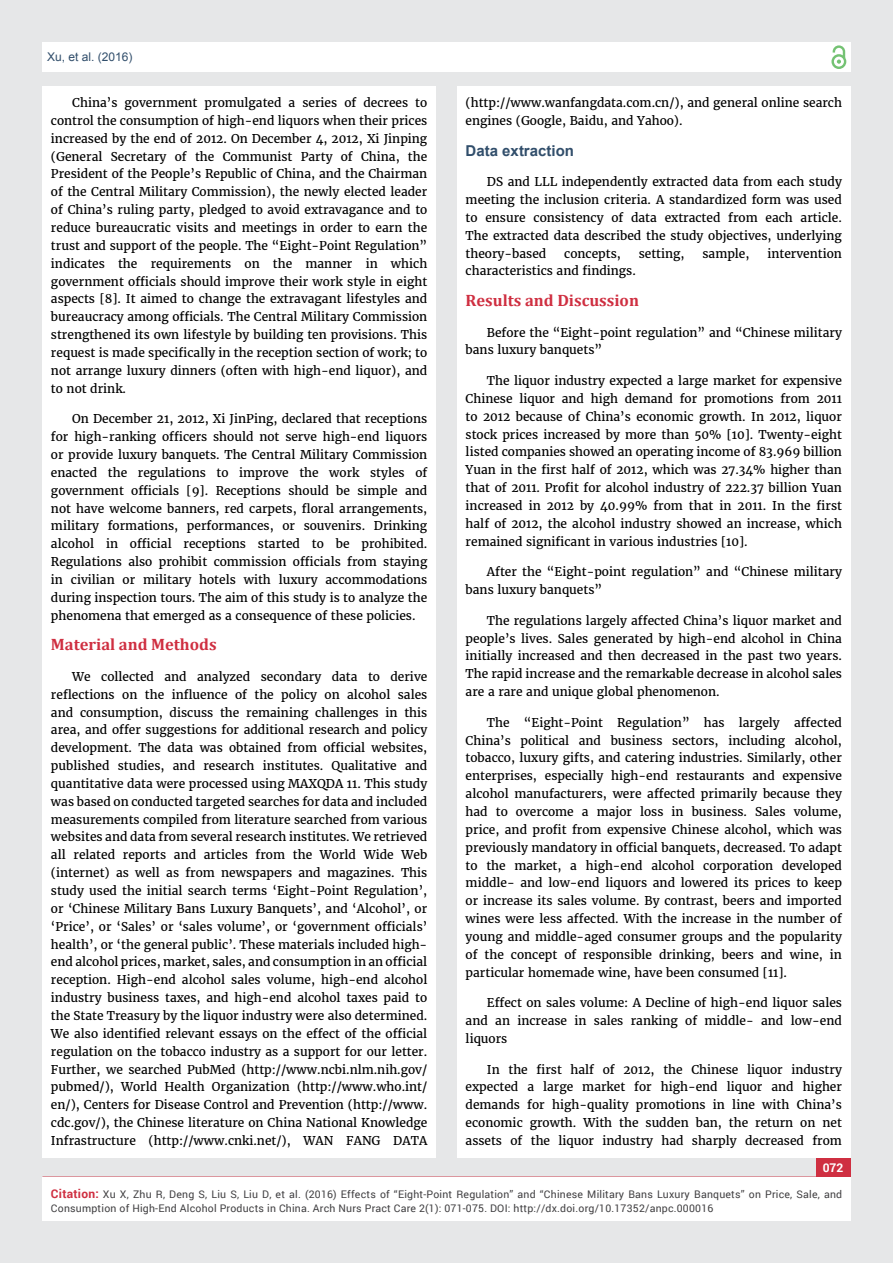
<style>
.page{position:relative;width:893px;height:1263px;background:#e6e7e8}
.page>*{position:absolute;margin:0;border:0;box-sizing:border-box;transform-origin:0 0}
.t1{font:700 16.5px "Cambria";color:#cf2f41}
.t2{font:700 15px "Arial";color:#314e6b}
.t3{font:12px/17.9px "Merriweather";color:#000;text-align:justify}
.t4{font:12px "Arial";color:#314e6b}
.t5{font:700 12px "Roboto";color:#fff}
.t6{font:10.5px/13.5px "Roboto";letter-spacing:.02em;color:#414042}
.s1{font-weight:700;font-size:12px;color:#cf2f41}
</style>
<div class="page">
<div style="left:42px;top:43px;width:808px;height:29px;background:#fff"></div>
<div style="left:831px;top:54px;width:15px;height:15px;border:2px solid #74c273;border-radius:50%"></div>
<svg style="left:831px;top:45px;width:15px;height:19px"></svg>
<div style="left:816px;top:1156px;width:34px;height:40px;background:#cf2f41"></div>
<div style="left:42px;top:1177px;width:809px;height:43px;background:#fff"></div>
<div style="left:42px;top:87px;width:394px;height:1071px;background:#fff"></div>
<div style="left:457px;top:87px;width:393px;height:1071px;background:#fff"></div>
<p class="t4" style="left:47px;top:51px;width:87px">Xu, et al. (2016)</p>
<p class="t3" style="left:51px;top:94px;width:378px;text-indent:21px">China’s government promulgated a series of decrees to control the consumption of high-end liquors when their prices increased by the end of 2012. On December 4, 2012, X i Jinping (General Secretary of the Communist Party of China, the President of the People’s Republic of China, and the Chairman of the Central Military Commission), the newly elected leader of China’s ruling party, pledged to avoid extravagance and to reduce bureaucratic visits and meetings in order to earn the trust and support of the people. The “Eight-Point Regulation” indicates the requirements on the manner in which government officials should improve their work style in eight aspects [8]. It aimed to change the extravagant lifestyles and bureaucracy among officials. The Central Military Commission strengthened its own lifestyle by building ten provisions. This request is made specifically in the reception section of work; to not arrange luxury dinners (often with high-end liquor), and to not drink.</p>
<p class="t3" style="left:51px;top:410px;width:378px;text-indent:21px">On December 21, 2012, Xi JinPing, declared that receptions for high-ranking officers should not serve high-end liquors or provide luxury banquets. The Central Military Commission enacted the regulations to improve the work styles of government officials [9]. Receptions should be simple and not have welcome banners, red carpets, floral arrangements, military formations, performances, or souvenirs. Drinking alcohol in official receptions started to be prohibited.<br>Regulations also prohibit commission officials from staying in civilian or military hotels with luxury accommodations during inspection tours. The aim of this study is to analyze the phenomena that emerged as a consequence of t h ese policies.</p>
<h1 class="t1" style="left:51px;top:635px;width:167px">Material and Methods</h1>
<p class="t3" style="left:51px;top:668px;width:378px;text-indent:21px">W e collected and analyzed secondary data to derive reflections on the influence of the policy on alcohol sales and consumption, discuss the remaining challenges in this area, and offer suggestions for additional research and policy development. The data was obtained from official websites, published studies, and research institutes. Qualitative and quantitative data were processed using MAXQDA 11. This study was based on conducted targeted searches for data and included measurements compiled from literature searched from various websites and data from several research institutes. We retrieved all related reports and articles from the World Wide Web (internet) as well as from newspapers and magazines. This study used the initial search terms ‘Eight-Point Regulation’, or ‘Chinese Military Bans Luxury Banquets’, and ‘Alcohol’, or ‘Price’, or ‘Sales’ or ‘sales volume’, or ‘government officials’ health’, or ‘the general public’. These materials included high&shy;end alcohol prices, market, sales, and consumption in an official reception. High-end alcohol sales volume, high-end alcohol industry business taxes, and high-end alcohol taxes paid to the State Treasury by the liquor industry were also determined.<br>We also identified relevant essays on the effect of the official regulation on the tobacco industry as a support for our letter.<br>Further, we searched PubMed (http://www.ncbi.nlm.nih.gov/ pubmed/), World Health Organization (http://www.who.int/ en/), Centers for Disease Control and Prevention (http://www. cdc.gov/), the Chinese literature on China National Knowledge Infrastructure (http://www.cnki.net/), WAN FANG DATA</p>
<p class="t3" style="left:466px;top:94px;width:378px">(http://www.wanfangdata.com.cn/), and general online search engines (Google, Baidu, and Yahoo).</p>
<p class="t2" style="left:466px;top:142px;width:110px">Data extraction</p>
<p class="t3" style="left:466px;top:173px;width:378px;text-indent:21px">DS and LLL independently extracted data from each study meeting the inclusion criteria. A standardized form was used to ensure consistency of data extracted from each article.<br>The extracted data described the study objectives, underlying theory-based</p>
<p class="t3" style="left:564px;top:244px;width:58px">concepts,</p>
<p class="t3" style="left:639px;top:244px;width:47px">setting,</p>
<p class="t3" style="left:702px;top:244px;width:49px">sample,</p>
<p class="t3" style="left:767px;top:244px;width:76px">intervention</p>
<p class="t3" style="left:466px;top:262px;width:172px">characteristics and findings.</p>
<h1 class="t1" style="left:466px;top:290px;width:175px">Results and Discussion</h1>
<p class="t3" style="left:466px;top:323px;width:378px;text-indent:21px">Before the “Eight-point regulation” and “Chinese military bans luxury banquets”</p>
<p class="t3" style="left:466px;top:372px;width:378px;text-indent:21px">The liquor industry expected a large market for expensive Chinese liquor and high demand for promotions from 2011 to 2012 because of China’s economic growth. In 2012, liquor stock prices increased by more than 50% [10]. Twenty-eight listed companies showed an operating income of 83.969 billion Yuan in the first half of 2012, which was 27.34% higher than that of 2011. Profit for alcohol industry of 222.37 billion Yuan increased in 2012 by 40.99% from that in 2011. In the first half of 2012, the alcohol industry showed an increase, which remained significant in various industries [10].</p>
<p class="t3" style="left:466px;top:563px;width:378px;text-indent:21px">After the “Eight-point regulation” and “Chinese military bans luxury banquets”</p>
<p class="t3" style="left:466px;top:612px;width:378px;text-indent:21px">The regulations largely affected China’s liquor market and people’s lives. Sales generated by high-end alcohol in China initially increased and then decreased in the past two years.<br>The rapid increase and the remarkable decrease in alcohol sales are a rare and unique global phenomenon.</p>
<p class="t3" style="left:466px;top:714px;width:378px;text-indent:21px">The “Eight-Point Regulation” has largely affected China’s political and business sectors, including alcohol, tobacco, luxury gifts, and catering industries. Similarly, other enterprises, especially high-end restaurants and expensive alcohol manufacturers, were affected primarily because they had to overcome a major loss in business. Sales volume, price, and profit from expensive Chinese alcohol, which was previously mandatory in official banquets, decreased. To adapt to the market, a high-end alcohol corporation developed middle- and low-end liquors and lowered its prices to keep or increase its sales volume. By contrast, beers and imported wines were less affected. With the increase in the number of young and middle-aged consumer groups and the popularity of the concept of responsible drinking, beers and wine, in particular homemade wine, have been consumed [11].</p>
<p class="t3" style="left:466px;top:994px;width:378px;text-indent:21px">Effect on sales volume: A Decline of high-end liquor sales and an increase in sales ranking of middle- and low-end liquors</p>
<p class="t3" style="left:466px;top:1060px;width:378px;text-indent:21px">In the first half of 2012, the Chinese liquor industry expected a large market for high-end liquor and higher demands for high-quality promotions in line with China’s economic growth. With the sudden ban, the return on net assets of the liquor industry had sharply decreased from</p>
<p class="t5" style="left:823px;top:1159px;width:22px">072</p>
<p class="t6" style="left:51px;top:1188px;width:727px"><span class="s1">Citation:</span> Girisgen I, Sonmez F (2016) Investiga ion of the Factors In luencing Primary Hypertension n Childhood. A ch Clin Hype tens 2(1): 034-075.</p>
<p class="t6" style="left:51px;top:1188px;width:793px;text-indent:52px">Xu X, Zhu R, Deng S, Liu S, Liu D, et al. (2016) Effects of “Eight-Point Regulation” and “Chinese Military Bans Luxury Banquets” on Price, Sale, and<br>Consumption of High-End Alcohol Products in China. Arch Nurs Pract Care 2(1): 071-075. DOI: http://dx.doi.org/10.17352/anpc.000016</p>
<p class="t6" style="left:102px;top:1188px;width:694px">Ryan GS (2016) Enhanc ng Nursing Student Success: A Critical Realist Framework of Modifiable Factors. Arch Nurs Pract Care 2(1): 057-075.</p>
</div>
